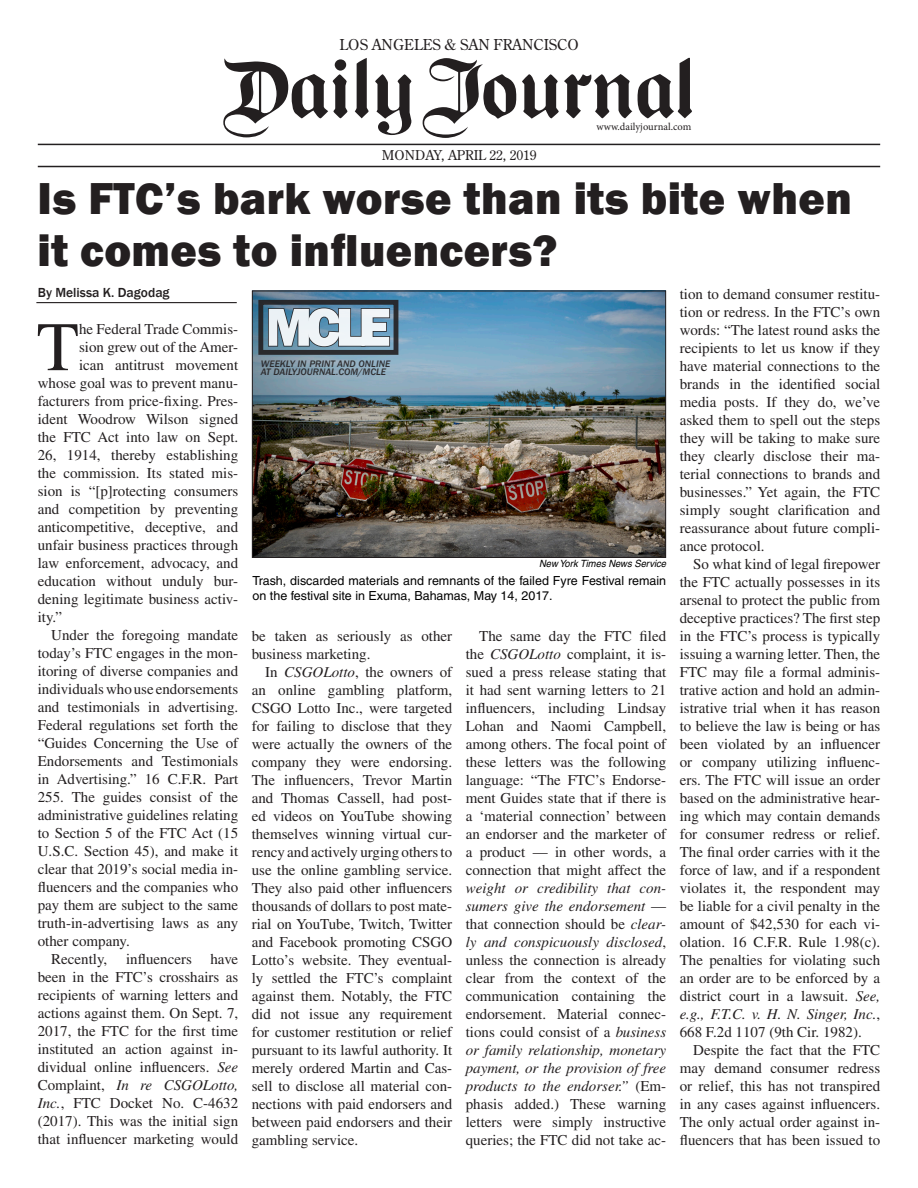
<style>
.page{position:relative;width:918px;height:1188px;background:#fff}
.page>*{position:absolute;margin:0;border:0;box-sizing:border-box;transform-origin:0 0}
.t1{font:69.45px "Times";color:#231f20}
.t2{font:53.7px "ITC Franklin Gothic Std Hvy";color:#fff}
.t3{font:800 46.05px/52.5px "Franklin Gothic";letter-spacing:.01em;color:#231f20}
.t4{font:15px/18px "Times";color:#231f20;text-align:justify}
.t5{font:italic 15px "Times";color:#231f20}
.t6{font:15px "Century Old Style";color:#231f20}
.t7{font:13.5px "Century Old Style";color:#231f20}
.t8{font:500 13.5px "Franklin Gothic";color:#231f20}
.t9{font:12.45px/15.3px "Helvetica";color:#000}
.t10{font:10.5px "Minion Pro";color:#231f20}
.t11{font:italic 10.05px "Helvetica";color:#000;scale:.95 1}
.t12{font:9.75px/8.1px "ITC Franklin Gothic Std Med It";color:#231f20}
.s1{font-style:italic}
.s2{font-style:normal}
</style>
<div class="page">
<img style="left:254px;top:293px;width:410px;height:263px">
<div style="left:252px;top:291px;width:414px;height:267px;border:1px solid #231f20"></div>
<hr style="left:36px;top:302px;width:201px;height:1px;background:#231f20">
<hr style="left:38px;top:166px;width:842px;height:1px;background:#231f20">
<hr style="left:38px;top:144px;width:842px;height:1px;background:#231f20">
<svg style="left:355px;top:58px;width:14px;height:60px"></svg>
<svg style="left:638px;top:58px;width:54px;height:60px"></svg>
<svg style="left:223px;top:58px;width:124px;height:79px"></svg>
<svg style="left:375px;top:74px;width:36px;height:61px"></svg>
<svg style="left:423px;top:58px;width:93px;height:80px"></svg>
<svg style="left:522px;top:74px;width:110px;height:45px"></svg>
<svg style="left:267px;top:307px;width:124px;height:41px;background:#537b94"></svg>
<div style="left:258px;top:300px;width:140px;height:55px;border:5px solid #231f20"></div>
<p class="t6" style="left:340px;top:35px;width:241px">LOS ANGELES &amp; SAN FRANCISCO</p>
<p class="t7" style="left:382px;top:146px;width:156px">MONDAY, APRIL 22, 2019</p>
<p class="t10" style="left:596px;top:120px;width:96px">www.dailyjournal.com</p>
<h3 class="t3" style="left:38px;top:172px;width:816px">Is FTC’s bark worse than its bite when it comes to influencers?</h3>
<p class="t8" style="left:38px;top:284px;width:133px">By Melissa K. Dagodag</p>
<h1 class="t1" style="left:37px;top:308px;width:44px">T</h1>
<p class="t4" style="left:79px;top:320px;width:161px">he Federal Trade Commis-</p>
<p class="t4" style="left:79px;top:338px;width:161px">sion grew out of the Amer-</p>
<p class="t4" style="left:79px;top:356px;width:161px">ican antitrust movement</p>
<p class="t4" style="left:38px;top:374px;width:202px">whose goal was to prevent manu-</p>
<p class="t4" style="left:38px;top:392px;width:202px">facturers from price-fixing. Pres-</p>
<p class="t4" style="left:38px;top:410px;width:202px">ident Woodrow Wilson signed</p>
<p class="t4" style="left:38px;top:428px;width:202px">the FTC Act into law on Sept.</p>
<p class="t4" style="left:38px;top:446px;width:202px">26, 1914, thereby establishing</p>
<p class="t4" style="left:38px;top:464px;width:202px">the commission. Its stated mis-</p>
<p class="t4" style="left:38px;top:482px;width:202px">sion is “[p]rotecting consumers</p>
<p class="t4" style="left:38px;top:500px;width:202px">and competition by preventing</p>
<p class="t4" style="left:38px;top:518px;width:202px">anticompetitive, deceptive, and</p>
<p class="t4" style="left:38px;top:536px;width:202px">unfair business practices through</p>
<p class="t4" style="left:38px;top:554px;width:202px">law enforcement, advocacy, and</p>
<p class="t4" style="left:38px;top:572px;width:202px">education without unduly bur-</p>
<p class="t4" style="left:38px;top:590px;width:202px">dening legitimate business activ-</p>
<p class="t4" style="left:38px;top:608px;width:26px">ity.”</p>
<p class="t4" style="left:51px;top:626px;width:188px">Under the foregoing mandate</p>
<p class="t4" style="left:38px;top:644px;width:202px">today’s FTC engages in the mon-</p>
<p class="t4" style="left:38px;top:662px;width:202px">itoring of diverse companies and</p>
<p class="t4" style="left:38px;top:680px;width:202px">individuals who use endorsements</p>
<p class="t4" style="left:38px;top:698px;width:202px">and testimonials in advertising.</p>
<p class="t4" style="left:38px;top:716px;width:202px">Federal regulations set forth the</p>
<p class="t4" style="left:38px;top:734px;width:202px">“Guides Concerning the Use of</p>
<p class="t4" style="left:38px;top:752px;width:202px">Endorsements and Testimonials</p>
<p class="t4" style="left:38px;top:770px;width:202px">in Advertising.” 16 C.F.R. Part</p>
<p class="t4" style="left:38px;top:788px;width:202px">255. The guides consist of the</p>
<p class="t4" style="left:38px;top:806px;width:202px">administrative guidelines relating</p>
<p class="t4" style="left:38px;top:824px;width:202px">to Section 5 of the FTC Act (15</p>
<p class="t4" style="left:38px;top:842px;width:202px">U.S.C. Section 45), and make it</p>
<p class="t4" style="left:38px;top:860px;width:202px">clear that 2019’s social media in-</p>
<p class="t4" style="left:38px;top:878px;width:202px">fluencers and the companies who</p>
<p class="t4" style="left:38px;top:896px;width:202px">pay them are subject to the same</p>
<p class="t4" style="left:38px;top:914px;width:202px">truth-in-advertising laws as any</p>
<p class="t4" style="left:38px;top:932px;width:94px">other company.</p>
<p class="t4" style="left:51px;top:950px;width:188px">Recently, influencers have</p>
<p class="t4" style="left:38px;top:968px;width:202px">been in the FTC’s crosshairs as</p>
<p class="t4" style="left:38px;top:986px;width:202px">recipients of warning letters and</p>
<p class="t4" style="left:38px;top:1004px;width:202px">actions against them. On Sept. 7,</p>
<p class="t4" style="left:38px;top:1022px;width:202px">2017, the FTC for the first time</p>
<p class="t4" style="left:38px;top:1040px;width:202px">instituted an action against in-</p>
<p class="t4" style="left:38px;top:1058px;width:202px">dividual online influencers. <span class="s1">See</span></p>
<p class="t5" style="left:38px;top:1077px;width:202px"><span class="s2">Complaint,</span> In re CSGOLotto,</p>
<p class="t4" style="left:38px;top:1094px;width:202px"><span class="s1">Inc.</span>, FTC Docket No. C-4632</p>
<p class="t4" style="left:38px;top:1112px;width:202px">(2017). This was the initial sign</p>
<p class="t4" style="left:38px;top:1130px;width:202px">that influencer marketing would</p>
<h2 class="t2" style="left:266px;top:296px;width:127px">MCLE</h2>
<p class="t12" style="left:261px;top:360px;width:131px">WEEKLY IN PRINT AND ONLINE<br>AT DAILYJOURNAL.COM/MCLE</p>
<p class="t11" style="left:539px;top:557px;width:135px">New York Times News Service</p>
<p class="t9" style="left:253px;top:573px;width:415px">Trash, discarded materials and remnants of the failed Fyre Festival remain on the festival site in Exuma, Bahamas, May 14, 2017.</p>
<p class="t4" style="left:466px;top:627px;width:202px;text-indent:14px">The same day the FTC filed the <span class="s1">CSGOLotto</span> complaint, it is&shy;sued a press release stating that it had sent warning letters to 21 influencers, including Lindsay Lohan and Naomi Campbell, among others. The focal point of these letters was the following language: “The FTC’s Endorse&shy;ment Guides state that if there is a ‘material connection’ between an endorser and the marketer of a product — in other words, a connection that might affect the</p>
<p class="t4" style="left:466px;top:879px;width:202px"><span class="s1">weight or credibility that con&shy;sumers give the endorsement</span> — that connection should be <span class="s1">clear&shy;ly and conspicuously disclosed</span>, unless the connection is already clear from the context of the communication containing the endorsement. Material connec&shy;tions could consist of a <span class="s1">business or family relationship, monetary payment, or the provision of free products to the endorser.”</span> (Em&shy;phasis added.) These warning letters were simply instructive queries; the FTC did not take ac-</p>
<p class="t4" style="left:252px;top:627px;width:202px">be taken as seriously as other business marketing.</p>
<p class="t4" style="left:252px;top:663px;width:202px;text-indent:14px">In <span class="s1">CSGOLotto</span>, the owners of an online gambling platform, CSGO Lotto Inc., were targeted for failing to disclose that they were actually the owners of the company they were endorsing.<br>The influencers, Trevor Martin and Thomas Cassell, had post&shy;ed videos on YouTube showing themselves winning virtual cur&shy;rency and actively urging others to use the online gambling service.<br>They also paid other influencers thousands of dollars to post mate&shy;rial on YouTube, Twitch, Twitter and Facebook promoting CSGO Lotto’s website. They eventual&shy;ly settled the FTC’s complaint against them. Notably, the FTC did not issue any requirement for customer restitution or relief pursuant to its lawful authority. It merely ordered Martin and Cas&shy;sell to disclose all material con&shy;nections with paid endorsers and between paid endorsers and their gambling service.</p>
<p class="t4" style="left:680px;top:285px;width:202px">tion to demand consumer restitu&shy;tion or redress. In the FTC’s own words: “The latest round asks the recipients to let us know if they have material connections to the brands in the identified social media posts. If they do, we’ve asked them to spell out the steps they will be taking to make sure they clearly disclose their ma&shy;terial connections to brands and businesses.” Yet again, the FTC simply sought clarification and reassurance about future compli&shy;ance protocol.</p>
<p class="t4" style="left:680px;top:555px;width:202px;text-indent:14px">So what kind of legal firepower the FTC actually possesses in its arsenal to protect the public from deceptive practices? The first step in the FTC’s process is typically issuing a warning letter. Then, the FTC may file a formal adminis&shy;trative action and hold an admin&shy;istrative trial when it has reason to believe the law is being or has been violated by an influencer or company utilizing influenc&shy;ers. The FTC will issue an order based on the administrative hear&shy;ing which may contain demands for consumer redress or relief.<br>The final order carries with it the force of law, and if a respondent violates it, the respondent may be liable for a civil penalty in the amount of $42,530 for each vi&shy;olation. 16 C.F.R. Rule 1.98(c).<br>The penalties for violating such an order are to be enforced by a district court in a lawsuit. <span class="s1">See, e.g., F.T.C. v. H. N. Singer, Inc.</span>, 668 F.2d 1107 (9th Cir. 1982).</p>
<p class="t4" style="left:680px;top:1041px;width:202px;text-indent:14px">Despite the fact that the FTC may demand consumer redress or relief, this has not transpired in any cases against influencers.<br>The only actual order against in&shy;fluencers that has been issued to</p>
</div>
